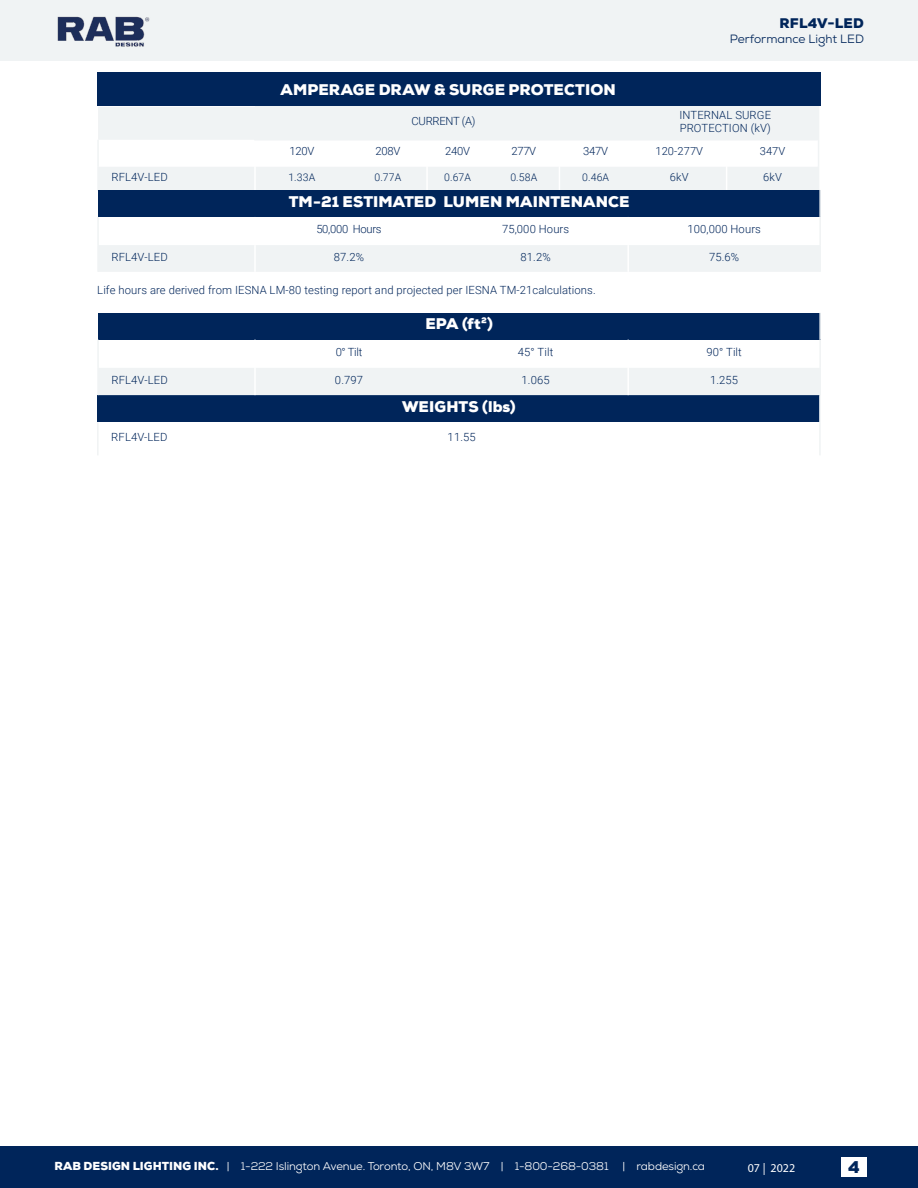
<style>
.page{position:relative;width:918px;height:1188px;background:#fff}
.page>*{position:absolute;margin:0;border:0;box-sizing:border-box;transform-origin:0 0}
.t1{font:900 16.5px "Nexa";color:#00255a}
.t2{font:900 15px "Nexa";letter-spacing:.005em;color:#fff}
.t3{font:900 13.5px "Nexa";letter-spacing:.015em;color:#00255a}
.t4{font:12px "Nexa";color:#00255a}
.t5{font:12px "Myriad Pro";color:#fff}
.t6{font:300 11.25px/13.5px "Roboto";letter-spacing:.01em;color:#00255a}
.t7{font:11.25px "Nexa";letter-spacing:-.01em;color:#fff}
.t8{font:300 11.25px "Roboto";letter-spacing:-.025em;color:#00255a}
.t9{font:300 11.1px "Roboto";letter-spacing:.01em;color:#00255a}
.t10{font:300 10.5px "Roboto";letter-spacing:.01em;color:#00255a}
.s1{font-weight:900}
</style>
<div class="page">
<div style="left:0;top:1147px;width:918px;height:41px;background:#00255a"></div>
<div style="left:0;top:0;width:918px;height:60px;background:#f0f3f4"></div>
<img style="left:57px;top:17px;width:93px;height:30px">
<div style="left:841px;top:1158px;width:26px;height:19px;background:#fff"></div>
<div style="left:97px;top:72px;width:724px;height:34px;background:#00255a"></div>
<svg style="left:98px;top:107px;width:720px;height:83px;fill:#f0f3f4"></svg>
<hr style="left:97px;top:140px;width:2px;height:27px;background:#f0f3f4">
<hr style="left:97px;top:167px;width:2px;height:24px;background:#f0f3f4">
<svg style="left:818px;top:140px;width:1px;height:50px"></svg>
<hr style="left:254px;top:141px;width:2px;height:26px;background:#fff">
<hr style="left:426px;top:141px;width:2px;height:26px;background:#fff">
<hr style="left:254px;top:167px;width:2px;height:24px;background:#fff">
<hr style="left:426px;top:167px;width:2px;height:24px;background:#fff">
<svg style="left:559px;top:141px;width:1px;height:49px"></svg>
<svg style="left:726px;top:141px;width:1px;height:49px"></svg>
<hr style="left:255px;top:106px;width:94px;height:1px;background:#f0f3f4">
<hr style="left:349px;top:106px;width:78px;height:1px;background:#f0f3f4">
<hr style="left:427px;top:106px;width:61px;height:1px;background:#f0f3f4">
<hr style="left:488px;top:106px;width:71px;height:1px;background:#f0f3f4">
<hr style="left:559px;top:106px;width:72px;height:1px;background:#f0f3f4">
<hr style="left:254px;top:139px;width:95px;height:2px;background:#f0f3f4">
<hr style="left:349px;top:139px;width:78px;height:2px;background:#f0f3f4">
<hr style="left:427px;top:139px;width:61px;height:2px;background:#f0f3f4">
<hr style="left:488px;top:139px;width:71px;height:2px;background:#f0f3f4">
<hr style="left:631px;top:106px;width:96px;height:1px;background:#f0f3f4">
<hr style="left:631px;top:107px;width:2px;height:32px;background:#f0f3f4">
<hr style="left:727px;top:106px;width:92px;height:1px;background:#f0f3f4">
<hr style="left:818px;top:107px;width:1px;height:33px;background:#f0f3f4">
<hr style="left:559px;top:139px;width:73px;height:2px;background:#f0f3f4">
<hr style="left:632px;top:139px;width:95px;height:2px;background:#f0f3f4">
<hr style="left:727px;top:139px;width:91px;height:2px;background:#f0f3f4">
<div style="left:98px;top:395px;width:722px;height:27px;background:#00255a"></div>
<hr style="left:819px;top:395px;width:2px;height:27px;background:#f0f3f4">
<hr style="left:97px;top:422px;width:2px;height:33px;background:#f0f3f4">
<hr style="left:819px;top:422px;width:2px;height:33px;background:#f0f3f4">
<div style="left:98px;top:190px;width:722px;height:27px;background:#00255a"></div>
<div style="left:99px;top:245px;width:720px;height:27px;background:#f0f3f4"></div>
<hr style="left:819px;top:190px;width:2px;height:27px;background:#f0f3f4">
<hr style="left:97px;top:217px;width:2px;height:28px;background:#f0f3f4">
<hr style="left:819px;top:217px;width:2px;height:28px;background:#f0f3f4">
<hr style="left:97px;top:245px;width:2px;height:27px;background:#f0f3f4">
<hr style="left:819px;top:245px;width:2px;height:27px;background:#f0f3f4">
<hr style="left:254px;top:245px;width:2px;height:27px;background:#fff">
<hr style="left:627px;top:245px;width:2px;height:27px;background:#fff">
<div style="left:98px;top:313px;width:722px;height:27px;background:#00255a"></div>
<div style="left:99px;top:368px;width:720px;height:27px;background:#f0f3f4"></div>
<hr style="left:819px;top:313px;width:2px;height:27px;background:#f0f3f4">
<hr style="left:97px;top:340px;width:2px;height:28px;background:#f0f3f4">
<hr style="left:819px;top:340px;width:2px;height:28px;background:#f0f3f4">
<hr style="left:97px;top:368px;width:2px;height:27px;background:#f0f3f4">
<hr style="left:819px;top:368px;width:2px;height:27px;background:#f0f3f4">
<hr style="left:254px;top:368px;width:2px;height:27px;background:#fff">
<hr style="left:627px;top:368px;width:2px;height:27px;background:#fff">
<p class="t3" style="left:779px;top:14px;width:86px">RFL4V-LED</p>
<p class="t4" style="left:730px;top:31px;width:136px">Performance Light LED</p>
<h2 class="t2" style="left:281px;top:80px;width:337px">AMPERAGE DRAW &amp; SURGE PROTECTION</h2>
<p class="t8" style="left:412px;top:114px;width:65px">CURRENT (A)</p>
<p class="t6" style="left:679px;top:108px;width:93px">INTERNAL SURGE<br>PROTECTION (kV)</p>
<p class="t6" style="left:289px;top:144px;width:26px">120V</p>
<p class="t6" style="left:376px;top:144px;width:26px">208V</p>
<p class="t6" style="left:445px;top:144px;width:26px">240V</p>
<p class="t6" style="left:511px;top:144px;width:26px">277V</p>
<p class="t6" style="left:583px;top:144px;width:26px">347V</p>
<p class="t9" style="left:655px;top:144px;width:49px">120-277V</p>
<p class="t9" style="left:760px;top:144px;width:27px">347V</p>
<p class="t6" style="left:112px;top:170px;width:58px">RFL4V-LED</p>
<p class="t10" style="left:288px;top:170px;width:28px">1.33A</p>
<p class="t10" style="left:374px;top:170px;width:28px">0.77A</p>
<p class="t10" style="left:444px;top:170px;width:28px">0.67A</p>
<p class="t10" style="left:510px;top:170px;width:28px">0.58A</p>
<p class="t10" style="left:582px;top:170px;width:28px">0.46A</p>
<p class="t9" style="left:670px;top:169px;width:20px">6kV</p>
<p class="t9" style="left:763px;top:169px;width:20px">6kV</p>
<h2 class="t2" style="left:289px;top:191px;width:342px">TM-21 ESTIMATED LUMEN MAINTENANCE</h2>
<p class="t8" style="left:316px;top:221px;width:67px">50,000 Hours</p>
<p class="t6" style="left:502px;top:222px;width:69px">75,000 Hours</p>
<p class="t6" style="left:687px;top:222px;width:75px">100,000 Hours</p>
<p class="t6" style="left:112px;top:250px;width:58px">RFL4V-LED</p>
<p class="t6" style="left:334px;top:250px;width:32px">87.2%</p>
<p class="t6" style="left:521px;top:250px;width:32px">81.2%</p>
<p class="t6" style="left:709px;top:250px;width:32px">75.6%</p>
<p class="t6" style="left:97px;top:282px;width:500px">Life hours are derived from IESNA LM-80 testing report and projected per IESNA TM-21calculations.</p>
<h2 class="t2" style="left:425px;top:314px;width:69px">EPA (ft²)</h2>
<p class="t6" style="left:336px;top:345px;width:28px">0° Tilt</p>
<p class="t6" style="left:518px;top:345px;width:37px">45° Tilt</p>
<p class="t6" style="left:706px;top:345px;width:37px">90° Tilt</p>
<p class="t6" style="left:112px;top:373px;width:58px">RFL4V-LED</p>
<p class="t6" style="left:335px;top:373px;width:30px">0.797</p>
<p class="t6" style="left:522px;top:373px;width:30px">1.065</p>
<p class="t6" style="left:710px;top:373px;width:30px">1.255</p>
<h2 class="t2" style="left:402px;top:397px;width:115px">WEIGHTS (lbs)</h2>
<p class="t6" style="left:111px;top:430px;width:58px">RFL4V-LED</p>
<p class="t6" style="left:448px;top:430px;width:30px">11.55</p>
<p class="t7" style="left:55px;top:1159px;width:652px"><span class="s1">RAB DESIGN LIGHTING INC.</span> | 1-222 Islington Avenue. Toronto, ON, M8V 3W7 | 1-800-268-0381 | rabdesign.ca</p>
<p class="t5" style="left:748px;top:1160px;width:49px">07 | 2022</p>
<h1 class="t1" style="left:848px;top:1156px;width:13px">4</h1>
</div>
